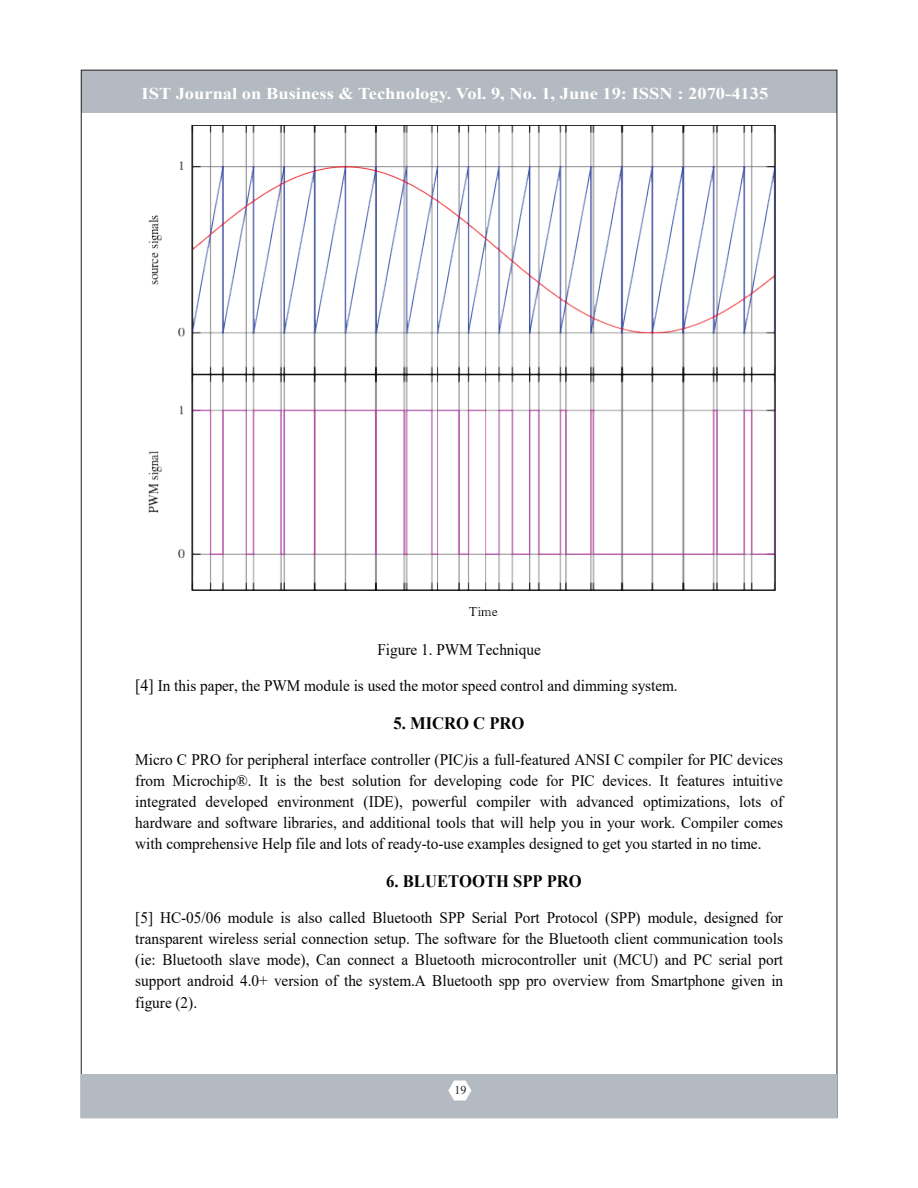
<style>
.page{position:relative;width:918px;height:1188px;background:#fff}
.page>*{position:absolute;margin:0;border:0;box-sizing:border-box;transform-origin:0 0}
.t1{font:700 17.55px "Times New Roman";color:#050504;scale:.95 1}
.t2{font:700 16.5px "Times New Roman";color:#fff;scale:1.12 1}
.t3{font:16.05px/21.1px "Times New Roman";color:#050504;text-align:justify;scale:.95 1}
.t4{font:12px "Times New Roman";color:#231f20}
.s1{font-size:16.8px}
.s2{font-style:italic}
</style>
<div class="page">
<img style="left:148px;top:126px;width:628px;height:490px">
<div style="left:81px;top:70px;width:756px;height:43px;background:#b4bac1"></div>
<div style="left:81px;top:1074px;width:756px;height:43px;background:#b4bac1"></div>
<svg style="left:448px;top:1081px;width:23px;height:20px"></svg>
<p class="t2" style="left:142px;top:81px;width:561px">IST Journal on Business &amp; Technology. Vol. 9, No. 1, June 19: ISSN : 2070-4135</p>
<p class="t3" style="left:377px;top:638px;width:173px">Figure 1. PWM Technique</p>
<p class="t3" style="left:135px;top:674px;width:572px"><span class="s1">[4]</span> In this paper, the PWM module is used the motor speed control and dimming system.</p>
<p class="t1" style="left:394px;top:710px;width:139px">5. MICRO C PRO</p>
<p class="t3" style="left:135px;top:748px;width:683px">Micro C PRO for peripheral interface controller (PIC<span class="s2">)</span>is a full-featured ANSI C compiler for PIC devices from Microchip®. It is the best solution for developing code for PIC devices. It features intuitive integrated developed environment (IDE), powerful compiler with advanced optimizations, lots of hardware and software libraries, and additional tools that will help you in your work. Compiler comes with comprehensive Help file and lots of ready-to-use examples designed to get you started in no time.</p>
<p class="t1" style="left:386px;top:868px;width:207px">6. BLUETOOTH SPP PRO</p>
<p class="t3" style="left:135px;top:906px;width:683px">[5] HC-05/06 module is also called Bluetooth SPP Serial Port Protocol (SPP) module, designed for transparent wireless serial connection setup. The software for the Bluetooth client communication tools (ie: Bluetooth slave mode), Can connect a Bluetooth microcontroller unit (MCU) and PC serial port support android 4.0+ version of the system.A Bluetooth spp pro overview from Smartphone given in figure (2).</p>
<p class="t4" style="left:454px;top:1082px;width:14px">19</p>
</div>
